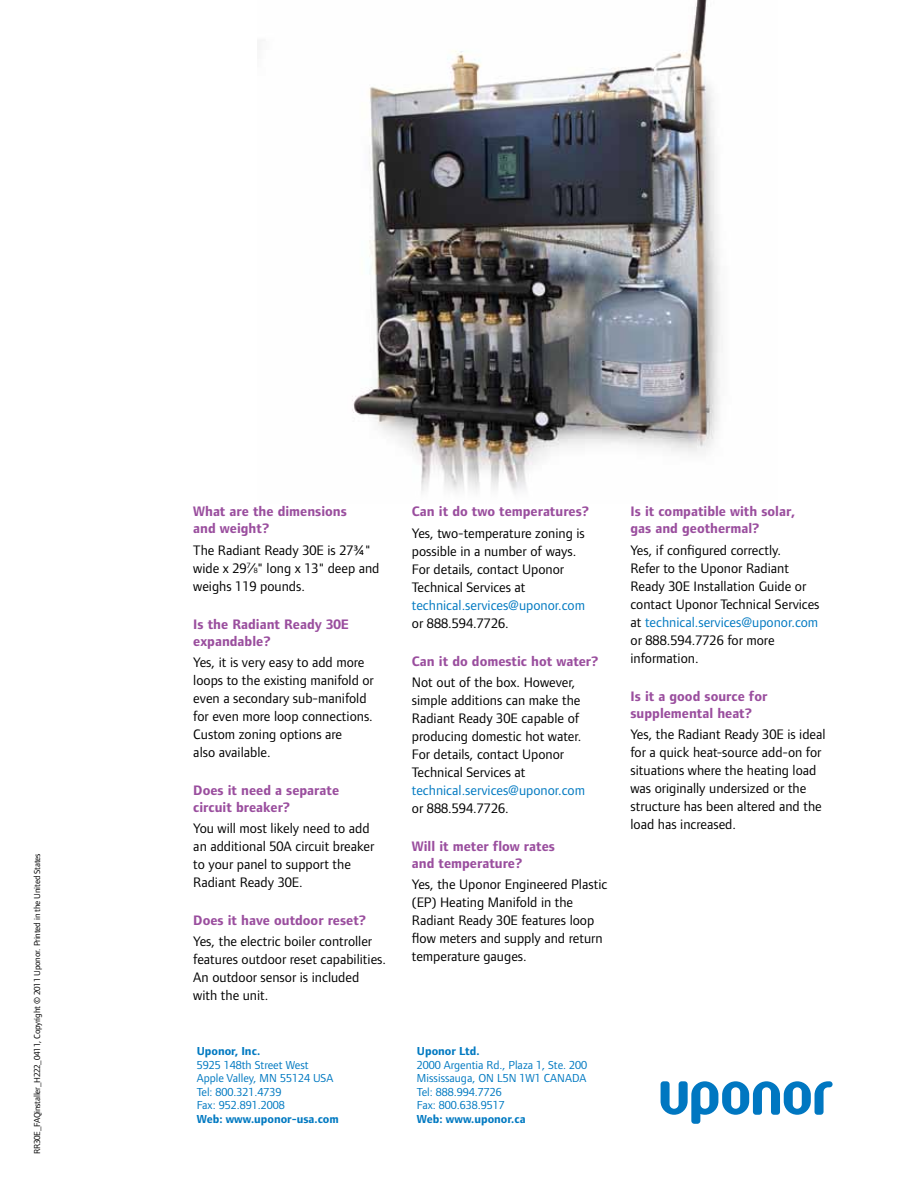
<style>
.page{position:relative;width:918px;height:1188px;background:#fff}
.page>*{position:absolute;margin:0;border:0;box-sizing:border-box;transform-origin:0 0}
.t1{font:14.25px/18px "Foundry Form Sans";color:#000}
.t2{font:700 14.25px/16.8px "Foundry Form Sans";color:#9a4e9e}
.t3{font:14.25px "Foundry Form Sans";color:#0079c1}
.t4{font:12px/13.5px "Foundry Form Sans";color:#0079c1}
.t5{font:700 12px "Foundry Form Sans";color:#0079c1}
.t6{font:9px "Foundry Form Sans";letter-spacing:-.025em;color:#000}
.s1{font-size:7.8px}
.s2{color:#0079c1}
</style>
<div class="page">
<svg style="left:661px;top:1081px;width:172px;height:43px"></svg>
<img style="left:352px;top:0;width:368px;height:492px">
<p class="t6" style="left:32px;top:1154px;width:302px;rotate:-90deg">RR30E_FAQinstaller_H222_0411, Copyright © 2011 Uponor. Printed in the United States</p>
<p class="t2" style="left:193px;top:503px;width:155px">What are the dimensions and weight?</p>
<p class="t1" style="left:193px;top:541px;width:188px">The Radiant Ready 30E is 27¾" wide x 29<sup>7</sup>⁄<span class="s1">8</span>" long x 13" deep and weighs 119 pounds.</p>
<p class="t2" style="left:193px;top:616px;width:157px">Is the Radiant Ready 30E expandable?</p>
<p class="t1" style="left:193px;top:653px;width:182px">Yes, it is very easy to add more loops to the existing manifold or even a secondary sub-manifold for even more loop connections.<br>Custom zoning options are<br>also available.</p>
<p class="t2" style="left:193px;top:782px;width:147px">Does it need a separate circuit breaker?</p>
<p class="t1" style="left:193px;top:819px;width:183px">You will most likely need to add an additional 50A circuit breaker to your panel to support the<br>Radiant Ready 30E.</p>
<p class="t2" style="left:193px;top:912px;width:174px">Does it have outdoor reset?</p>
<p class="t1" style="left:193px;top:933px;width:194px">Yes, the electric boiler controller features outdoor reset capabilities.<br>An outdoor sensor is included with the unit.</p>
<p class="t5" style="left:197px;top:1044px;width:65px">Uponor, Inc.</p>
<p class="t4" style="left:197px;top:1058px;width:135px">5925 148th Street West<br>Apple Valley, MN 55124 USA<br>Tel: 800.321.4739<br>Fax: 952.891.2008</p>
<p class="t5" style="left:197px;top:1112px;width:144px">Web: www.uponor-usa.com</p>
<p class="t2" style="left:412px;top:503px;width:179px">Can it do two temperatures?</p>
<p class="t1" style="left:412px;top:524px;width:174px">Yes, two-temperature zoning is possible in a number of ways.<br>For details, contact Uponor<br>Technical Services at</p>
<p class="t3" style="left:412px;top:597px;width:175px">technical.services@uponor.com</p>
<p class="t1" style="left:412px;top:614px;width:98px">or 888.594.7726.</p>
<p class="t2" style="left:412px;top:653px;width:188px">Can it do domestic hot water?</p>
<p class="t1" style="left:412px;top:673px;width:171px">N ot out of the box. However, simple additions can make the<br>Radiant Ready 30E capable of producing domestic hot water.<br>For details, contact Uponor<br>Technical Services at</p>
<p class="t3" style="left:412px;top:782px;width:175px">technical.services@uponor.com</p>
<p class="t1" style="left:412px;top:799px;width:98px">or 888.594.7726.</p>
<p class="t2" style="left:412px;top:838px;width:145px">Will it meter flow rates and temperature?</p>
<p class="t1" style="left:412px;top:875px;width:197px">Yes, the Uponor Engineered Plastic (EP) Heating Manifold in the<br>Radiant Ready 30E features loop flow meters and supply and return temperature gauges.</p>
<p class="t2" style="left:631px;top:503px;width:166px">Is it compatible with solar, gas and geothermal?</p>
<p class="t1" style="left:631px;top:541px;width:191px">Yes, if configured correctly.<br>Refer to the Uponor Radiant<br>Ready 30E Installation Guide or contact Uponor Technical Services at <span class="s2">technical.services@uponor.com </span>or 888.594.7726 for more information.</p>
<p class="t2" style="left:631px;top:688px;width:138px">Is it a good source for supplemental heat?</p>
<p class="t1" style="left:631px;top:725px;width:197px">Yes, the Radiant Ready 30E is ideal for a quick heat-source add-on for situations where the heating load was originally undersized or the structure has been altered and the load has increased.</p>
<p class="t5" style="left:417px;top:1044px;width:64px">Uponor Ltd.</p>
<p class="t4" style="left:417px;top:1058px;width:172px">2000 Argentia Rd., Plaza 1, Ste. 200<br>Mississauga, ON L5N 1W1 CANADA<br>Tel: 888.994.7726<br>Fax: 800.638.9517</p>
<p class="t5" style="left:417px;top:1112px;width:110px">Web: www.uponor.ca</p>
</div>
